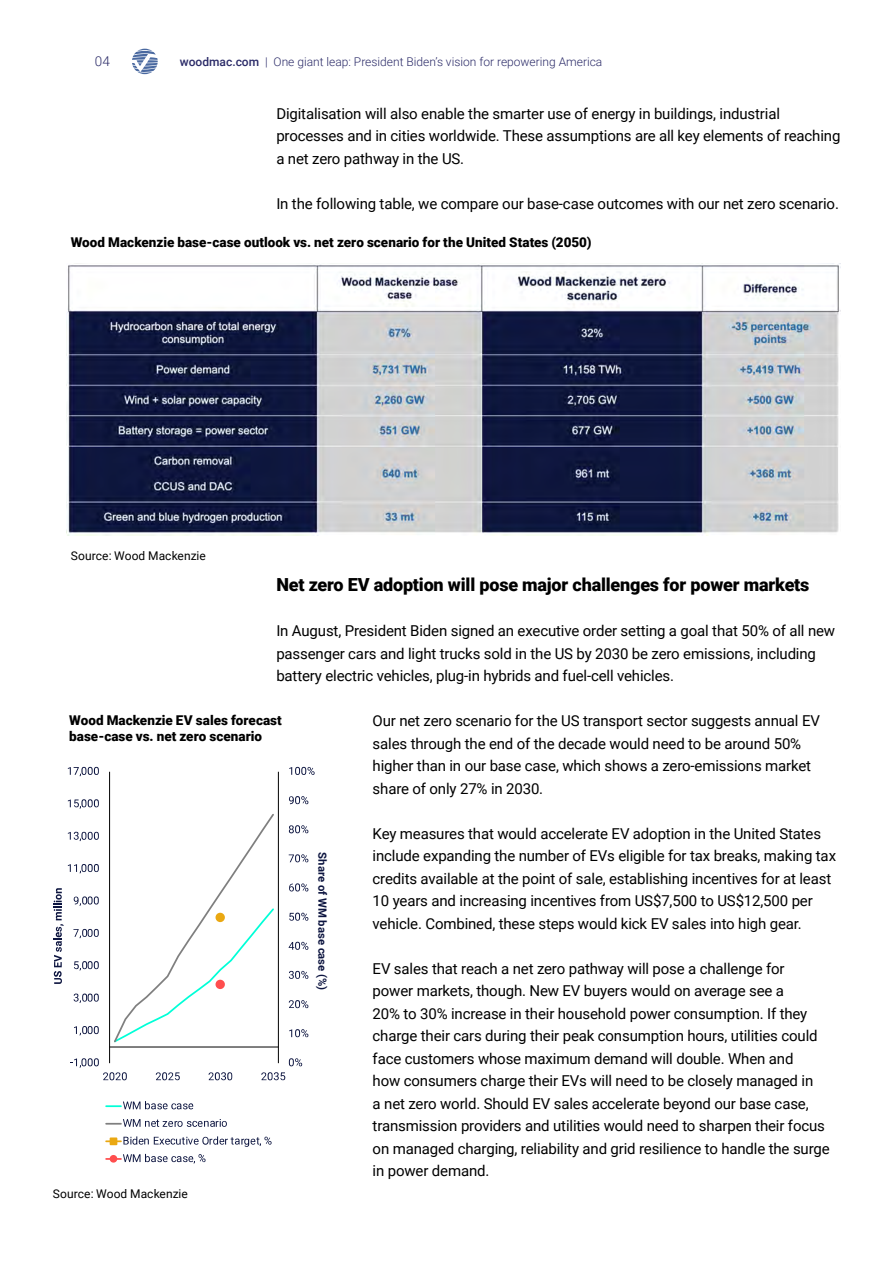
<style>
.page{position:relative;width:893px;height:1263px;background:#fff}
.page>*{position:absolute;margin:0;border:0;box-sizing:border-box;transform-origin:0 0}
.t1{font:900 18px "Roboto";letter-spacing:-.01em;color:#000}
.t2{font:15px/22.5px "Roboto";letter-spacing:-.01em;color:#000}
.t3{font:900 13.5px/16.5px "Roboto";color:#000}
.t4{font:300 13.5px "Roboto";color:#2b2b68}
.t5{font:300 12px "Roboto";color:#2b2b68}
.t6{font:12px "Roboto";letter-spacing:.005em;color:#000}
.t7{font:700 11.25px "Roboto";color:#0d1540}
.s1{font-weight:500}
</style>
<div class="page">
<img style="left:66px;top:263px;width:774px;height:273px">
<hr style="left:278px;top:772px;width:1px;height:291px;background:#000">
<hr style="left:109px;top:772px;width:1px;height:291px;background:#000">
<hr style="left:110px;top:1047px;width:168px;height:1px;background:#000">
<svg style="left:114px;top:814px;width:160px;height:229px"></svg>
<div style="left:216px;top:914px;width:8px;height:7px;background:#eaa812;border-radius:50%"></div>
<div style="left:216px;top:913px;width:9px;height:9px;border:2px solid #eaa812;border-radius:50%"></div>
<div style="left:216px;top:980px;width:8px;height:8px;background:#ff4e4e;border-radius:50%"></div>
<div style="left:216px;top:980px;width:9px;height:9px;border:2px solid #ff4e4e;border-radius:50%"></div>
<svg style="left:289px;top:1058px;width:13px;height:8px"></svg>
<svg style="left:289px;top:1029px;width:19px;height:8px"></svg>
<svg style="left:289px;top:1000px;width:19px;height:8px"></svg>
<svg style="left:289px;top:971px;width:19px;height:8px"></svg>
<svg style="left:289px;top:942px;width:19px;height:8px"></svg>
<svg style="left:289px;top:912px;width:19px;height:9px"></svg>
<svg style="left:289px;top:883px;width:19px;height:8px"></svg>
<svg style="left:289px;top:854px;width:19px;height:8px"></svg>
<svg style="left:289px;top:825px;width:19px;height:8px"></svg>
<svg style="left:289px;top:796px;width:19px;height:8px"></svg>
<svg style="left:289px;top:767px;width:26px;height:8px"></svg>
<svg style="left:74px;top:1026px;width:25px;height:9px"></svg>
<svg style="left:74px;top:993px;width:25px;height:10px"></svg>
<svg style="left:74px;top:961px;width:25px;height:10px"></svg>
<svg style="left:73px;top:929px;width:26px;height:9px"></svg>
<svg style="left:74px;top:896px;width:25px;height:10px"></svg>
<svg style="left:68px;top:864px;width:31px;height:9px"></svg>
<svg style="left:68px;top:832px;width:31px;height:9px"></svg>
<svg style="left:68px;top:799px;width:31px;height:10px"></svg>
<svg style="left:68px;top:767px;width:31px;height:9px"></svg>
<svg style="left:70px;top:1058px;width:57px;height:22px"></svg>
<svg style="left:156px;top:1072px;width:24px;height:8px"></svg>
<svg style="left:209px;top:1072px;width:23px;height:8px"></svg>
<svg style="left:261px;top:1072px;width:24px;height:8px"></svg>
<svg style="left:54px;top:888px;width:10px;height:96px"></svg>
<svg style="left:106px;top:1101px;width:87px;height:8px"></svg>
<svg style="left:106px;top:1119px;width:121px;height:8px"></svg>
<svg style="left:106px;top:1136px;width:166px;height:11px"></svg>
<svg style="left:106px;top:1154px;width:100px;height:9px"></svg>
<svg style="left:132px;top:49px;width:26px;height:25px"></svg>
<p class="t4" style="left:95px;top:52px;width:16px">04</p>
<p class="t5" style="left:180px;top:53px;width:424px"><span class="s1">woodmac.com</span> | One giant leap: President Biden’s vision for repowering America</p>
<p class="t2" style="left:276px;top:102px;width:566px">Digitalisation will also enable the smarter use of energy in buildings, industrial processes and in cities worldwide. These assumptions are all key elements of reaching a net zero pathway in the US.</p>
<p class="t2" style="left:276px;top:192px;width:564px">In the following table, we compare our base-case outcomes with our net zero scenario.</p>
<p class="t3" style="left:71px;top:234px;width:522px">Wood Mackenzie base-case outlook vs. net zero scenario for the United States (2050)</p>
<p class="t6" style="left:71px;top:548px;width:137px">Source: Wood Mackenzie</p>
<p class="t1" style="left:276px;top:572px;width:535px">Net zero EV adoption will pose major challenges for power markets</p>
<p class="t2" style="left:276px;top:619px;width:560px">In August, President Biden signed an executive order setting a goal that 50% of all new passenger cars and light trucks sold in the US by 2030 be zero emissions, including battery electric vehicles, plug-in hybrids and fuel-cell vehicles.</p>
<p class="t2" style="left:373px;top:709px;width:449px">Our net zero scenario for the US transport sector suggests annual EV sales through the end of the decade would need to be around 50% higher than in our base case, which shows a zero-emissions market share of only 27% in 2030.</p>
<p class="t2" style="left:373px;top:822px;width:465px">Key measures that would accelerate EV adoption in the United States include expanding the number of EVs eligible for tax breaks, making tax credits available at the point of sale, establishing incentives for at least 10 years and increasing incentives from US$7,500 to US$12,500 per vehicle. Combined, these steps would kick EV sales into high gear.</p>
<p class="t2" style="left:373px;top:957px;width:459px">EV sales that reach a net zero pathway will pose a challenge for<br>power markets, though. New EV buyers would on average see a<br>20% to 30% increase in their household power consumption. If they charge their cars during their peak consumption hours, utilities could face customers whose maximum demand will double. When and<br>how consumers charge their EVs will need to be closely managed in<br>a net zero world. Should EV sales accelerate beyond our base case, transmission providers and utilities would need to sharpen their focus on managed charging, reliability and grid resilience to handle the surge in power demand.</p>
<p class="t3" style="left:69px;top:711px;width:214px">Wood Mackenzie EV sales forecast base-case vs. net zero scenario</p>
<p class="t7" style="left:330px;top:852px;width:139px;rotate:90deg">Share of WM base case (%)</p>
<p class="t6" style="left:53px;top:1186px;width:137px">Source: Wood Mackenzie</p>
</div>
